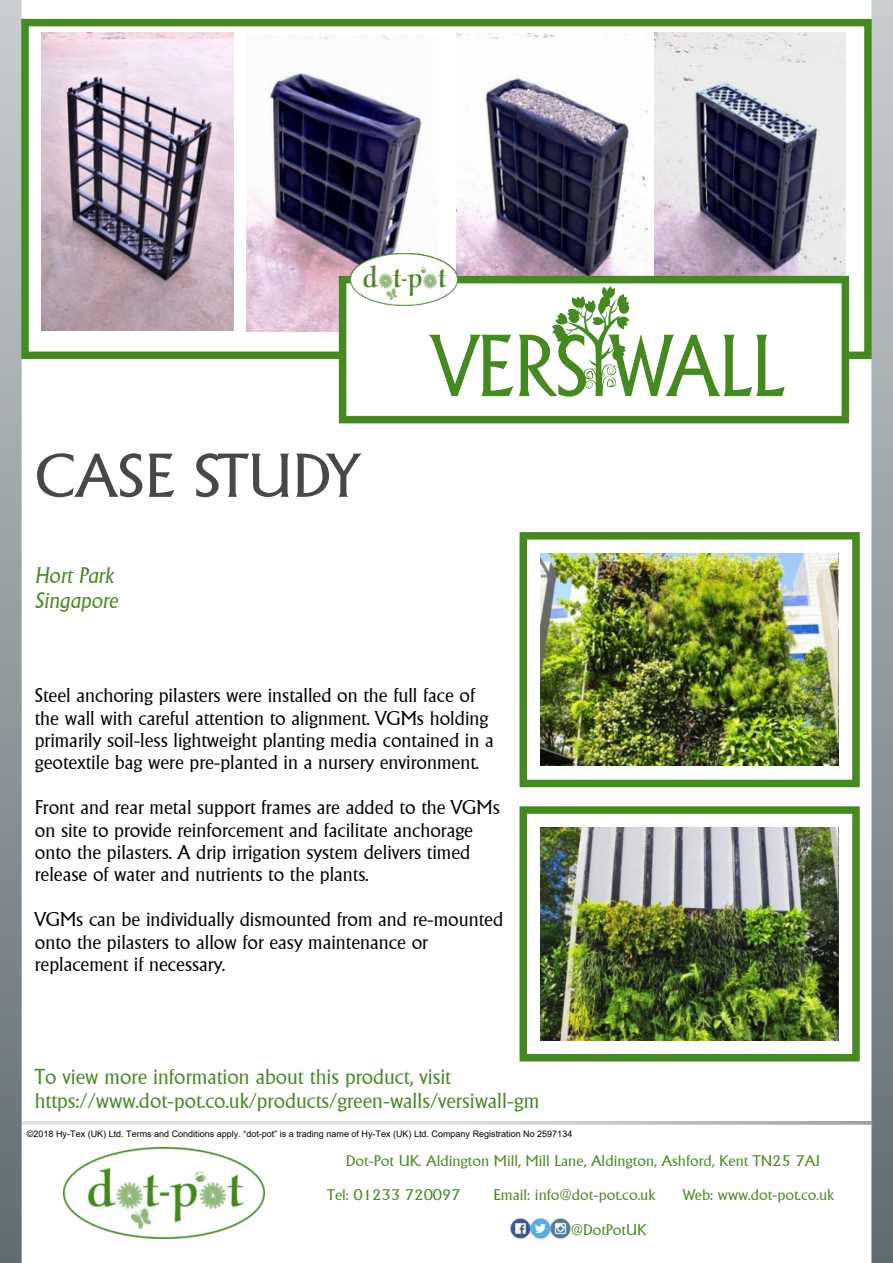
<style>
.page{position:relative;width:893px;height:1263px;background:#fff}
.page>*{position:absolute;margin:0;border:0;box-sizing:border-box;transform-origin:0 0}
.t1{font:85.2px "Andre SF";color:#458921;scale:.92 1}
.t2{font:60px "Andre SF";color:#484848;scale:1.06 1}
.t3{font:22.05px/25.3px "Andre SF Italic";color:#458921;scale:.95 1}
.t4{font:21px/24.2px "Andre SF";color:#458921}
.t5{font:19.5px/22.4px "Andre SF";color:#000}
.t6{font:15px "Andre SF";color:#458921;scale:1.06 1}
.t7{font:9px "Arial";color:#000}
</style>
<div class="page">
<img style="left:871px;top:0;width:22px;height:1263px">
<div style="left:520px;top:532px;width:340px;height:255px;background:#fff;border:8px solid #458921"></div>
<div style="left:520px;top:806px;width:340px;height:255px;background:#fff;border:8px solid #458921"></div>
<img style="left:0;top:0;width:22px;height:1263px">
<div style="left:21px;top:19px;width:851px;height:340px;background:#fff;border:8px solid #458921"></div>
<img style="left:42px;top:32px;width:191px;height:298px">
<img style="left:247px;top:34px;width:190px;height:298px">
<img style="left:456px;top:34px;width:192px;height:242px">
<img style="left:654px;top:32px;width:191px;height:244px">
<img style="left:351px;top:253px;width:107px;height:23px">
<div style="left:339px;top:276px;width:510px;height:147px;background:#fff;border:8px solid #458921"></div>
<svg style="left:552px;top:286px;width:77px;height:110px"></svg>
<img style="left:541px;top:553px;width:297px;height:213px">
<img style="left:541px;top:828px;width:297px;height:212px">
<img style="left:511px;top:1219px;width:59px;height:20px">
<img style="left:63px;top:1147px;width:201px;height:91px">
<h2 class="t2" style="left:35px;top:442px;width:307px">CASE STUDY</h2>
<p class="t3" style="left:35px;top:564px;width:89px">Hort Park<br>Singapore</p>
<h1 class="t1" style="left:433px;top:318px;width:383px">VERS WALL</h1>
<p class="t5" style="left:35px;top:684px;width:461px">Steel anchoring pilasters were installed on the full face of the wall with careful attention to alignment. VGMs holding primarily soil-less lightweight planting media contained in a geotextile bag were pre-planted in a nursery environment.</p>
<p class="t5" style="left:35px;top:796px;width:467px">Front and rear metal support frames are added to the VGMs on site to provide reinforcement and facilitate anchorage onto the pilasters. A drip irrigation system delivers timed release of water and nutrients to the plants.</p>
<p class="t5" style="left:35px;top:908px;width:470px">VGMs can be individually dismounted from and re-mounted onto the pilasters to allow for easy maintenance or replacement if necessary.</p>
<p class="t4" style="left:35px;top:1065px;width:506px">To view more information about this product, visit https://www.dot-pot.co.uk/products/green-walls/versiwall-gm</p>
<p class="t7" style="left:27px;top:1130px;width:547px">©2018 Hy-Tex (UK) Ltd. Terms and Conditions apply. “dot-pot” is a trading name of Hy-Tex (UK) Ltd. Company Registration No 2597134</p>
<p class="t6" style="left:346px;top:1152px;width:449px">Dot-Pot UK. Aldington Mill, Mill Lane, Aldington, Ashford, Kent TN25 7AJ</p>
<p class="t6" style="left:327px;top:1186px;width:128px">Tel: 01233 720097</p>
<p class="t6" style="left:493px;top:1186px;width:154px">Email: info@dot-pot.co.uk</p>
<p class="t6" style="left:683px;top:1186px;width:144px">Web: www.dot-pot.co.uk</p>
<p class="t6" style="left:571px;top:1221px;width:73px">@DotPotUK</p>
</div>
